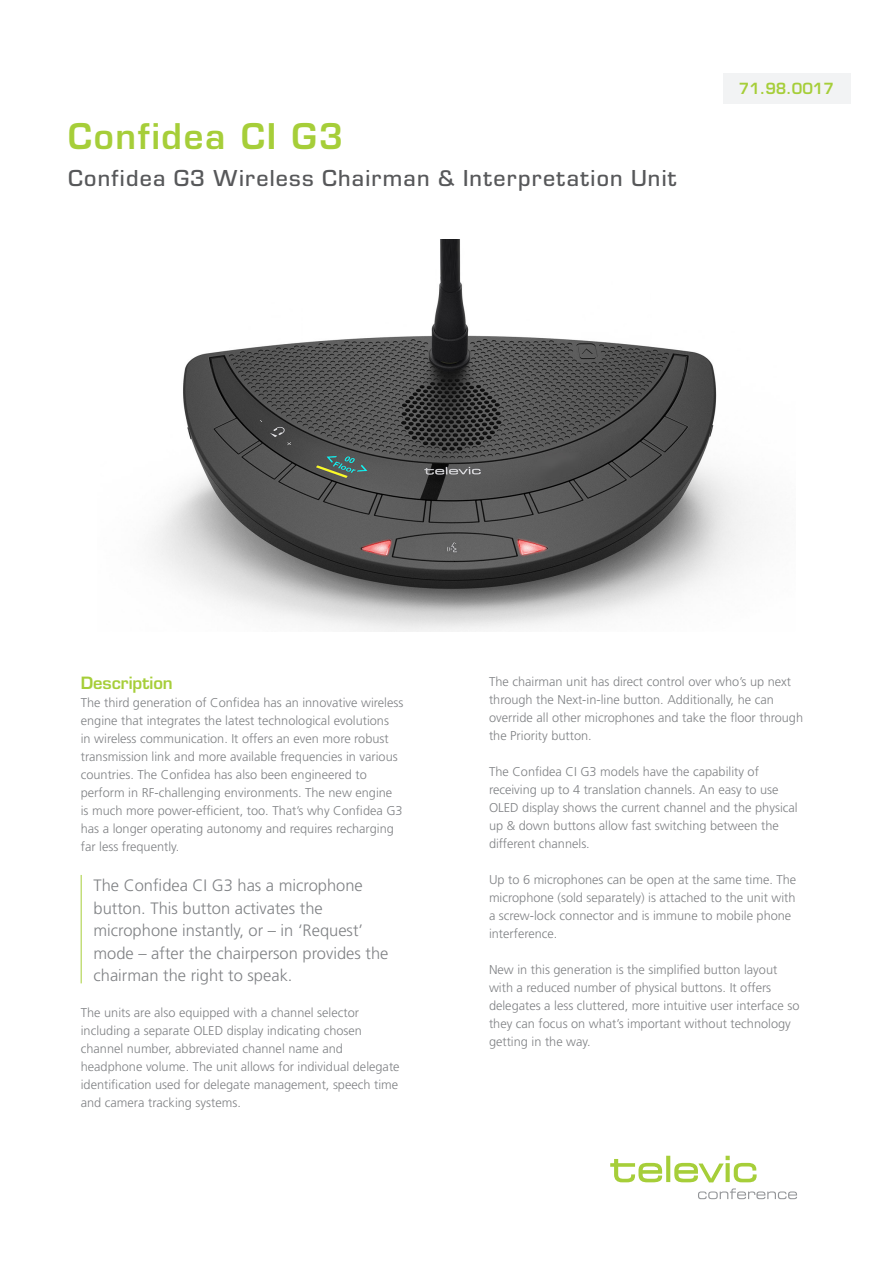
<style>
.page{position:relative;width:893px;height:1263px;background:#fff}
.page>*{position:absolute;margin:0;border:0;box-sizing:border-box;transform-origin:0 0}
.Titel_niveau_1{font:600 34.5px "Eurostile LT Std";letter-spacing:.05em;color:#a6ce39}
.Titel_niveau_2{font:500 24px "Eurostile";letter-spacing:.05em;color:#57585a}
.BROOD___regular{font:300 16.5px/22.5px "Frutiger LT Std";color:#808285}
.Titel_niveau_3{font:600 16.5px "Eurostile LT Std";color:#a6ce39}
.DATASHEET_-_number{font:600 15px "Eurostile LT Std";color:#a6ce39}
.BROOD___regular-2{font:300 12.75px/18px "Frutiger LT Std";color:#808285}
</style>
<div class="page">
<svg style="left:698px;top:1188px;width:99px;height:11px"></svg>
<svg style="left:610px;top:1156px;width:147px;height:26px"></svg>
<img style="left:153px;top:240px;width:601px;height:391px">
<hr style="left:81px;top:875px;width:1px;height:108px;background:#a6ce39">
<div style="left:722px;top:73px;width:128px;height:30px;background:#f2f3f4"></div>
<p class="Titel_niveau_1" style="left:68px;top:115px;width:276px">Confidea CI G3</p>
<p class="Titel_niveau_2" style="left:68px;top:162px;width:610px">Confidea G3 Wireless Chairman &amp; Interpretation Unit</p>
<p class="DATASHEET_-_number" style="left:739px;top:79px;width:97px">71.98.0017</p>
<p class="DATASHEET_-_number" style="left:792px;top:79px;width:44px">2 00</p>
<p class="Titel_niveau_3" style="left:81px;top:672px;width:94px">Description</p>
<p class="BROOD___regular-2" style="left:81px;top:693px;width:324px">The third generation of Confidea has an innovative wireless engine that integrates the latest technological evolutions<br>in wireless communication. It offers an even more robust transmission link and more available frequencies in various countries. The Confidea has also been engineered to perform in RF-challenging environments. The new engine<br>is much more power-efficient, too. That’s why Confidea G3 has a longer operating autonomy and requires recharging far less frequently.</p>
<p class="BROOD___regular" style="left:94px;top:874px;width:296px">The Confidea CI G3 has a microphone button. This button activates the microphone instantly, or – in ‘Request’ mode – after the chairperson provides the chairman the right to speak.</p>
<p class="BROOD___regular-2" style="left:81px;top:1004px;width:320px">The units are also equipped with a channel selector including a separate OLED display indicating chosen channel number, abbreviated channel name and headphone volume. The unit allows for individual delegate identification used for delegate management, speech time and camera tracking systems.</p>
<p class="BROOD___regular-2" style="left:489px;top:672px;width:316px">The chairman unit has direct control over who’s up next through the Next-in-line button. Additionally, he can override all other microphones and take the floor through the Priority button.</p>
<p class="BROOD___regular-2" style="left:489px;top:762px;width:310px">The Confidea CI G3 models have the capability of receiving up to 4 translation channels. An easy to use OLED display shows the current channel and the physical up &amp; down buttons allow fast switching between the different channels.</p>
<p class="BROOD___regular-2" style="left:489px;top:870px;width:309px">Up to 6 microphones can be open at the same time. The microphone (sold separately) is attached to the unit with a screw-lock connector and is immune to mobile phone interference.</p>
<p class="BROOD___regular-2" style="left:489px;top:960px;width:312px">New in this generation is the simplified button layout with a reduced number of physical buttons. It offers delegates a less cluttered, more intuitive user interface so they can focus on what’s important without technology getting in the way.</p>
</div>
